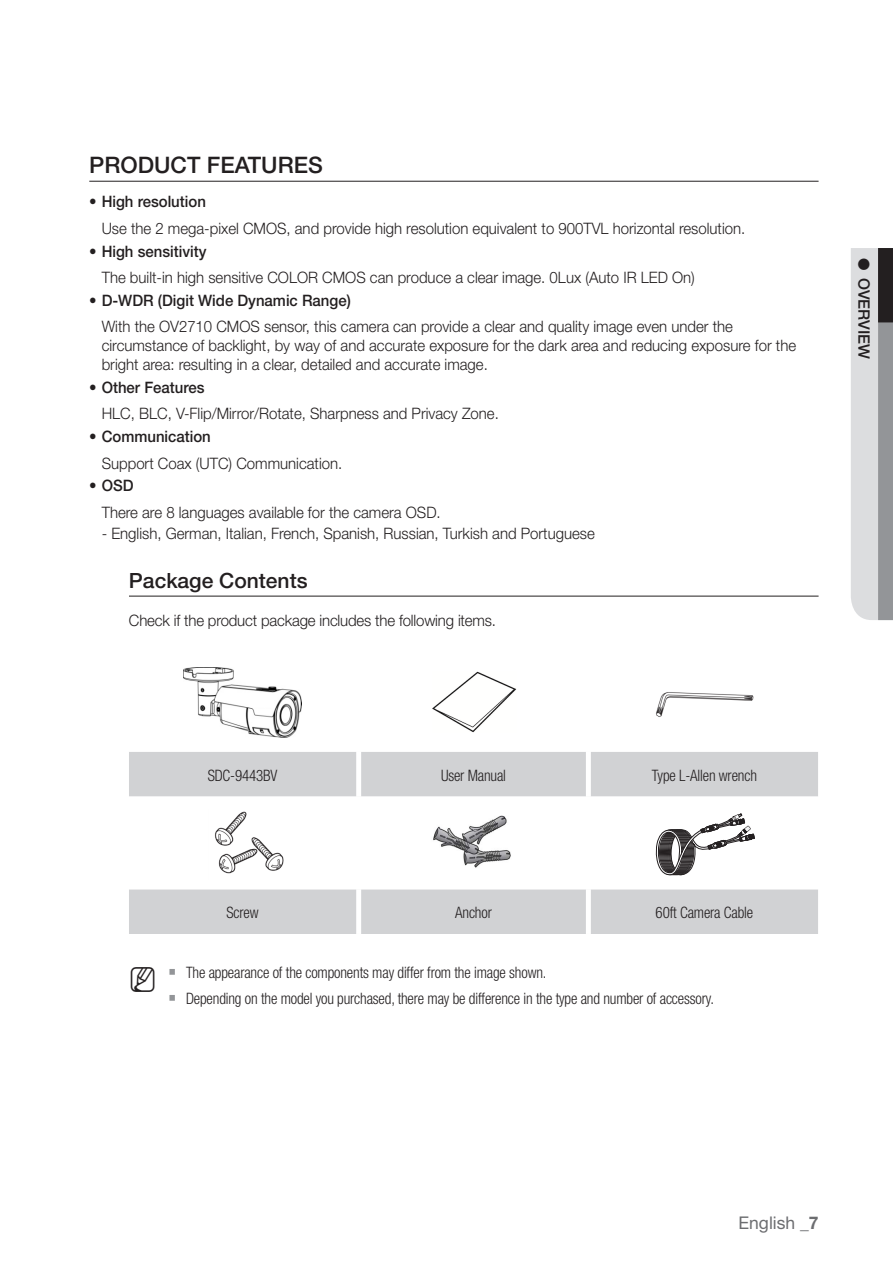
<style>
.page{position:relative;width:893px;height:1265px;background:#fff}
.page>*{position:absolute;margin:0;border:0;box-sizing:border-box;transform-origin:0 0}
.t1{font:500 22.75px "Helvetica Neue cp";color:#231f20}
.t2{font:500 21px "Helvetica Neue cp";color:#231f20}
.t3{font:17.5px "Helvetica Neue cp";color:#6c6d70}
.t4{font:300 15.75px/19.2px "Helvetica Neue cp";color:#231f20;scale:.95 1}
.t5{font:300 condensed 15.75px/26.4px "Helvetica Neue cp";letter-spacing:-.01em;color:#231f20;scale:.95 1}
.t6{font:500 15.75px "Helvetica Neue cp";color:#231f20;scale:.95 1}
.t7{font:500 15.75px "Helvetica Neue cp";color:#231f20}
.s1{font-family:"SIBD P1400";font-weight:400;font-stretch:normal;font-size:28px}
.s2{font-family:"SI Icon HR755";font-weight:400;font-stretch:normal;font-size:17.5px;color:#939598}
.s3{font-weight:700}
</style>
<div class="page">
<svg style="left:851px;top:248px;width:42px;height:372px;background:#babbbd"></svg>
<hr style="left:89px;top:181px;width:730px;height:1px;background:#231f20">
<hr style="left:129px;top:596px;width:690px;height:1px;background:#231f20">
<div style="left:129px;top:752px;width:689px;height:182px;background:#d1d2d4"></div>
<svg style="left:129px;top:797px;width:689px;height:92px"></svg>
<div style="left:356px;top:797px;width:5px;height:92px;background:#fff"></div>
<div style="left:586px;top:797px;width:5px;height:92px;background:#fff"></div>
<div style="left:356px;top:752px;width:5px;height:45px;background:#fff"></div>
<div style="left:356px;top:889px;width:5px;height:45px;background:#fff"></div>
<div style="left:586px;top:752px;width:5px;height:45px;background:#fff"></div>
<div style="left:586px;top:889px;width:5px;height:45px;background:#fff"></div>
<img style="left:184px;top:668px;width:117px;height:69px">
<div style="left:256px;top:709px;width:16px;height:5px;background:#fff"></div>
<img style="left:432px;top:671px;width:85px;height:62px">
<img style="left:656px;top:692px;width:98px;height:25px">
<img style="left:209px;top:810px;width:80px;height:69px">
<img style="left:427px;top:810px;width:88px;height:64px">
<svg style="left:655px;top:814px;width:100px;height:61px"></svg>
<h1 class="t1" style="left:89px;top:152px;width:232px">Product Features</h1>
<p class="t6" style="left:89px;top:193px;width:124px">• High resolution</p>
<p class="t4" style="left:102px;top:219px;width:679px">Use the 2 mega-pixel CMOS, and provide high resolution equivalent to 900TVL horizontal resolution.</p>
<p class="t6" style="left:89px;top:242px;width:125px">• High sensitivity</p>
<p class="t4" style="left:102px;top:268px;width:626px">The built-in high sensitive COLOR CMOS can produce a clear image. 0Lux (Auto IR LED On)</p>
<p class="t6" style="left:89px;top:291px;width:44px">• D-WDR</p>
<p class="t6" style="left:158px;top:291px;width:205px">(Digit Wide Dynamic Range)</p>
<p class="t4" style="left:102px;top:317px;width:732px">With the OV2710 CMOS sensor, this camera can provide a clear and quality image even under the circumstance of backlight, by way of and accurate exposure for the dark area and reducing exposure for the bright area: resulting in a clear, detailed and accurate image.</p>
<p class="t6" style="left:89px;top:379px;width:123px">• Other Features</p>
<p class="t4" style="left:102px;top:404px;width:420px">HLC, BLC, V-Flip/Mirror/Rotate, Sharpness and Privacy Zone.</p>
<p class="t6" style="left:89px;top:428px;width:129px">• Communication</p>
<p class="t4" style="left:102px;top:453px;width:255px">Support Coax (UTC) Communication.</p>
<p class="t6" style="left:89px;top:477px;width:46px">• OSD</p>
<p class="t4" style="left:102px;top:503px;width:358px">There are 8 languages available for the camera OSD.</p>
<p class="t4" style="left:102px;top:524px;width:520px">- English, German, Italian, French, Spanish, Russian, Turkish and Portuguese</p>
<h2 class="t2" style="left:129px;top:568px;width:180px">Package Contents</h2>
<p class="t4" style="left:129px;top:611px;width:388px">Check if the product package includes the following items.</p>
<p class="t5" style="left:208px;top:762px;width:75px">SDC-9443BV</p>
<p class="t5" style="left:441px;top:762px;width:70px">User Manual</p>
<p class="t5" style="left:652px;top:762px;width:112px">Type L-Allen wrench</p>
<p class="t5" style="left:227px;top:900px;width:35px">Screw</p>
<p class="t5" style="left:455px;top:900px;width:40px">Anchor</p>
<p class="t5" style="left:656px;top:900px;width:104px">60ft Camera Cable</p>
<p class="t5" style="left:169px;top:959px;width:576px;text-indent:-40px"><span class="s1">M</span> <span class="s2">`</span> The appearance of the components may differ from the image shown.<br><span class="s2">`</span> Depending on the model you purchased, there may be difference in the type and number of accessory.</p>
<p class="t7" style="left:873px;top:258px;width:102px;rotate:90deg">● overview</p>
<p class="t3" style="left:738px;top:1213px;width:82px">English <span class="s3">_7</span></p>
</div>
